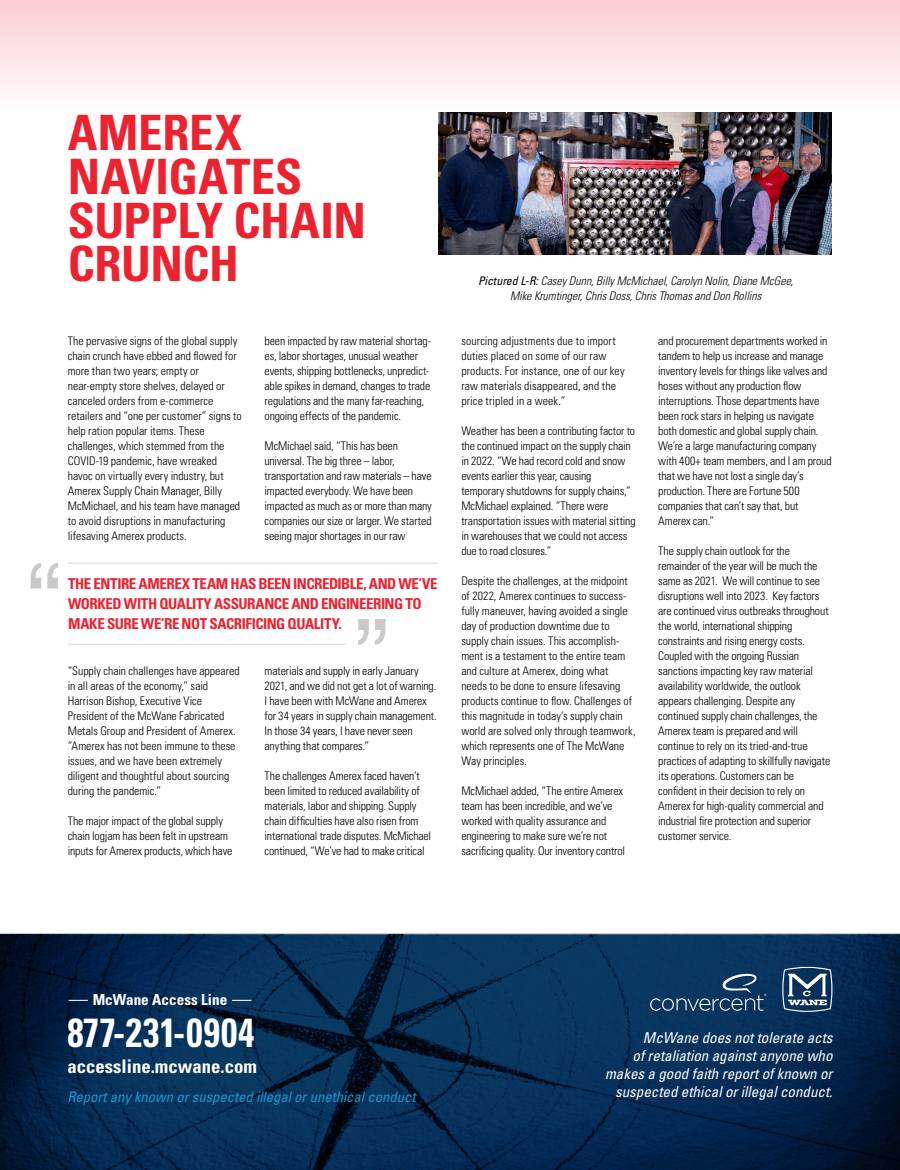
<style>
.page{position:relative;width:900px;height:1170px;background:#fff}
.page>*{position:absolute;margin:0;border:0;box-sizing:border-box;transform-origin:0 0}
.Article_Heading{font:700 condensed 48.75px/43.8px "Univers LT Std";letter-spacing:-.005em;color:#ee212f}
.t1{font:700 condensed 40.62px "Univers LT Std";letter-spacing:.03em;color:#fff;scale:.9 1}
.t2{font:700 condensed 18.75px "Univers LT Std";color:#fff}
.t3{font:700 condensed 15.12px "Univers LT Std";color:#fff}
.quote{font:700 condensed 15px/20px "Univers LT Std";letter-spacing:-.03em;color:#ee212f}
.t4{font:italic condensed 15px/18px "Univers LT Std";color:#fff;text-align:right}
.t5{font:italic condensed 14.62px "Univers LT Std";color:#1c97cf}
.body{font:300 condensed 11.88px/15px "Univers LT Std";letter-spacing:-.01em;color:#000}
.body-2{font:300 condensed 11.88px/15px "Univers LT Std";letter-spacing:.01em;color:#000}
.body-3{font:italic 300 condensed 11.88px/15px "Univers LT Std";color:#000;text-align:center}
.s1{font-weight:400}
</style>
<div class="page">
<svg style="left:0;top:934px;width:900px;height:236px;background:#052a50"></svg>
<svg style="left:0;top:0;width:900px;height:90px;background:#fce0e2"></svg>
<img style="left:439px;top:112px;width:393px;height:143px">
<svg style="left:31px;top:563px;width:27px;height:26px"></svg>
<hr style="left:68px;top:562px;width:371px;height:2px;background:#dfe0e1">
<hr style="left:68px;top:644px;width:278px;height:1px;background:#dfe0e1">
<svg style="left:358px;top:619px;width:27px;height:26px"></svg>
<svg style="left:782px;top:966px;width:51px;height:47px;background:#486685"></svg>
<svg style="left:650px;top:974px;width:117px;height:37px;background:#244c71"></svg>
<svg style="left:69px;top:1000px;width:19px;height:1px"></svg>
<svg style="left:232px;top:1000px;width:19px;height:1px"></svg>
<p class="Article_Heading" style="left:68px;top:111px;width:300px">AMEREX<br>NAVIGATES<br>SUPPLY CHAIN<br>CRUNCH</p>
<p class="body" style="left:68px;top:333px;width:176px">The pervasive signs of the global supply chain crunch have ebbed and flowed for more than two years; empty or near-empty store shelves, delayed or canceled orders from e-commerce retailers and “one per customer” signs to help ration popular items. These challenges, which stemmed from the COVID-19 pandemic, have wreaked havoc on virtually every industry, but Amerex Supply Chain Manager, Billy McMichael, and his team have managed to avoid disruptions in manufacturing lifesaving Amerex products.</p>
<p class="body" style="left:265px;top:333px;width:168px">been impacted by raw material shortag&shy;es, labor shortages, unusual weather events, shipping bottlenecks, unpredict&shy;able spikes in demand, changes to trade regulations and the many far-reaching, ongoing effects of the pandemic.</p>
<p class="body" style="left:265px;top:438px;width:169px">McMichael said, “This has been universal. The big three – labor, transportation and raw materials – have impacted everybody. We have been impacted as much as or more than many companies our size or larger. We started seeing major shortages in our raw</p>
<p class="quote" style="left:68px;top:574px;width:371px">THE ENTIRE AMEREX TEAM HAS BEEN INCREDIBLE, AND WE’VE<br>WORKED WITH QUALITY ASSURANCE AND ENGINEERING TO<br>MAKE SURE WE’RE NOT SACRIFICING QUALITY.</p>
<p class="body" style="left:68px;top:663px;width:173px">“Supply chain challenges have appeared in all areas of the economy,” said Harrison Bishop, Executive Vice President of the McWane Fabricated Metals Group and President of Amerex. “Amerex has not been immune to these issues, and we have been extremely diligent and thoughtful about sourcing during the pandemic.”</p>
<p class="body" style="left:68px;top:813px;width:166px">The major impact of the global supply chain logjam has been felt in upstream inputs for Amerex products, which have</p>
<p class="body" style="left:265px;top:663px;width:174px">materials and supply in early January 2021, and we did not get a lot of warning.<br>I have been with McWane and Amerex for 34 years in supply chain management.<br>In those 34 years, I have never seen anything that compares.”</p>
<p class="body" style="left:265px;top:768px;width:168px">The challenges Amerex faced haven’t been limited to reduced availability of materials, labor and shipping. Supply chain difficulties have also risen from international trade disputes. McMichael continued, “We’ve had to make critical</p>
<p class="body-3" style="left:478px;top:273px;width:317px"><span class="s1">Pictured L-R:</span> Casey Dunn, Billy McMichael, Carolyn Nolin, Diane McGee,<br>Mike Krumtinger, Chris Doss, Chris Thomas and Don Rollins</p>
<p class="body-2" style="left:461px;top:333px;width:165px">sourcing adjustments due to import duties placed on some of our raw products. For instance, one of our key raw materials disappeared, and the price tripled in a week.”</p>
<p class="body" style="left:461px;top:423px;width:176px">Weather has been a contributing factor to the continued impact on the supply chain in 2022. “We had record cold and snow events earlier this year, causing temporary shutdowns for supply chains,” McMichael explained. “There were transportation issues with material sitting in warehouses that we could not access due to road closures.”</p>
<p class="body" style="left:461px;top:573px;width:176px">Despite the challenges, at the midpoint of 2022, Amerex continues to success&shy;fully maneuver, having avoided a single day of production downtime due to supply chain issues. This accomplish&shy;ment is a testament to the entire team and culture at Amerex, doing what needs to be done to ensure lifesaving products continue to flow. Challenges of this magnitude in today’s supply chain world are solved only through teamwork, which represents one of The McWane Way principles.</p>
<p class="body" style="left:461px;top:783px;width:165px">McMichael added, “The entire Amerex team has been incredible, and we’ve worked with quality assurance and engineering to make sure we’re not sacrificing quality. Our inventory control</p>
<p class="body" style="left:658px;top:333px;width:175px">and procurement departments worked in tandem to help us increase and manage inventory levels for things like valves and hoses without any production flow interruptions. Those departments have been rock stars in helping us navigate both domestic and global supply chain.<br>We’re a large manufacturing company with 400+ team members, and I am proud that we have not lost a single day’s production. There are Fortune 500 companies that can’t say that, but Amerex can.”</p>
<p class="body" style="left:658px;top:543px;width:174px">The supply chain outlook for the remainder of the year will be much the same as 2021. We will continue to see disruptions well into 2023. Key factors are continued virus outbreaks throughout the world, international shipping constraints and rising energy costs.<br>Coupled with the ongoing Russian sanctions impacting key raw material availability worldwide, the outlook appears challenging. Despite any continued supply chain challenges, the Amerex team is prepared and will continue to rely on its tried-and-true practices of adapting to skillfully navigate its operations. Customers can be confident in their decision to rely on Amerex for high-quality commercial and industrial fire protection and superior customer service.</p>
<p class="t3" style="left:93px;top:991px;width:136px">McWane Access Line</p>
<p class="t1" style="left:68px;top:1007px;width:209px">877-231-0904</p>
<p class="t2" style="left:68px;top:1055px;width:191px">accessline.mcwane.com</p>
<p class="t5" style="left:68px;top:1088px;width:349px">Report any known or suspected illegal or unethical conduct</p>
<p class="t4" style="left:605px;top:1028px;width:229px">McWane does not tolerate acts<br>of retaliation against anyone who makes a good faith report of known or suspected ethical or illegal conduct.</p>
</div>
